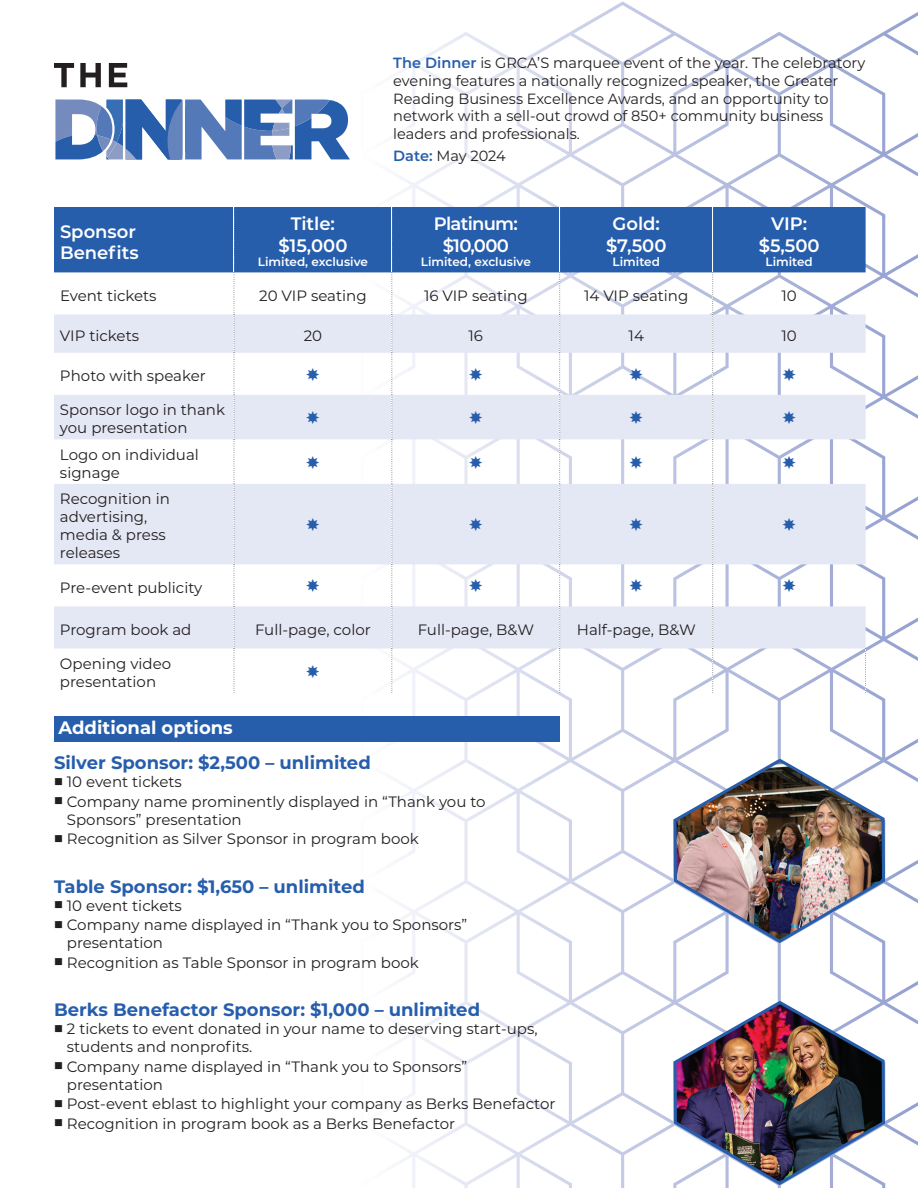
<style>
.page{position:relative;width:918px;height:1188px;background:#fff}
.page>*{position:absolute;margin:0;border:0;box-sizing:border-box;transform-origin:0 0}
.t1{font:700 18px "Montserrat";color:#275eac}
.t2{font:600 18px/21.6px "Montserrat";color:#fff;text-align:center}
.t3{font:700 18px "Montserrat";color:#fff}
.t4{font:600 18px/21.6px "Montserrat";letter-spacing:-.04em;color:#fff;text-align:center}
.t5{font:15px/18px "Montserrat";color:#231f20}
.t6{font:14.85px/17.7px "Montserrat";color:#231f20}
.t7{font:600 12px "Montserrat";color:#fff}
.s1{font-weight:600;color:#275eac}
</style>
<div class="page">
<svg style="left:55px;top:99px;width:295px;height:60px"></svg>
<svg style="left:54px;top:63px;width:20px;height:24px"></svg>
<svg style="left:80px;top:63px;width:21px;height:24px"></svg>
<svg style="left:109px;top:63px;width:18px;height:24px"></svg>
<img style="left:360px;top:218px;width:558px;height:970px">
<img style="left:400px;top:56px;width:518px;height:162px">
<img style="left:425px;top:2px;width:493px;height:54px">
<img style="left:674px;top:1001px;width:211px;height:184px">
<img style="left:674px;top:759px;width:211px;height:184px">
<div style="left:54px;top:207px;width:812px;height:65px;background:#275eac"></div>
<svg style="left:54px;top:314px;width:812px;height:334px;fill:#e4e7f4"></svg>
<svg style="left:234px;top:207px;width:1px;height:486px"></svg>
<svg style="left:392px;top:207px;width:1px;height:486px"></svg>
<svg style="left:559px;top:207px;width:1px;height:486px"></svg>
<svg style="left:712px;top:207px;width:1px;height:486px"></svg>
<svg style="left:865px;top:648px;width:1px;height:45px"></svg>
<div style="left:54px;top:716px;width:506px;height:26px;background:#275eac"></div>
<svg style="left:306px;top:368px;width:13px;height:13px"></svg>
<svg style="left:469px;top:368px;width:13px;height:13px"></svg>
<svg style="left:630px;top:368px;width:13px;height:13px"></svg>
<svg style="left:783px;top:368px;width:13px;height:13px"></svg>
<svg style="left:306px;top:411px;width:13px;height:13px"></svg>
<svg style="left:469px;top:411px;width:13px;height:13px"></svg>
<svg style="left:630px;top:411px;width:13px;height:13px"></svg>
<svg style="left:783px;top:411px;width:13px;height:13px"></svg>
<svg style="left:306px;top:455px;width:13px;height:14px"></svg>
<svg style="left:469px;top:455px;width:13px;height:14px"></svg>
<svg style="left:630px;top:455px;width:13px;height:14px"></svg>
<svg style="left:783px;top:455px;width:13px;height:14px"></svg>
<svg style="left:306px;top:518px;width:13px;height:13px"></svg>
<svg style="left:469px;top:518px;width:13px;height:13px"></svg>
<svg style="left:630px;top:518px;width:13px;height:13px"></svg>
<svg style="left:783px;top:518px;width:13px;height:13px"></svg>
<svg style="left:306px;top:579px;width:13px;height:13px"></svg>
<svg style="left:469px;top:579px;width:13px;height:13px"></svg>
<svg style="left:630px;top:579px;width:13px;height:13px"></svg>
<svg style="left:783px;top:579px;width:13px;height:13px"></svg>
<p class="t2" style="left:60px;top:220px;width:80px;text-align:left">Sponsor<br>Benefits</p>
<p class="t2" style="left:278px;top:212px;width:71px">Title: $15,000</p>
<p class="t7" style="left:258px;top:254px;width:111px">Limited, exclusive</p>
<p class="t6" style="left:393px;top:54px;width:474px"><span class="s1">The Dinner</span> is GRCA’S marquee event of the year. The celebratory evening features a nationally recognized speaker, the Greater Reading Business Excellence Awards, and an opportunity to network with a sell-out crowd of 850+ community business leaders and professionals.</p>
<p class="t6" style="left:393px;top:147px;width:114px"><span class="s1">Date:</span> May 2024</p>
<p class="t4" style="left:434px;top:212px;width:86px">Platinum: $10,000</p>
<p class="t7" style="left:421px;top:254px;width:111px">Limited, exclusive</p>
<p class="t2" style="left:606px;top:212px;width:62px">Gold: $7,500</p>
<p class="t7" style="left:613px;top:254px;width:49px">Limited</p>
<p class="t2" style="left:759px;top:212px;width:62px">VIP: $5,500</p>
<p class="t7" style="left:766px;top:254px;width:49px">Limited</p>
<p class="t5" style="left:60px;top:286px;width:98px">Event tickets</p>
<p class="t5" style="left:259px;top:286px;width:109px">20 VIP seating</p>
<p class="t5" style="left:424px;top:286px;width:105px">16 VIP seating</p>
<p class="t5" style="left:584px;top:286px;width:106px">14 VIP seating</p>
<p class="t5" style="left:782px;top:286px;width:17px">10</p>
<p class="t5" style="left:60px;top:326px;width:81px">VIP tickets</p>
<p class="t5" style="left:304px;top:326px;width:20px">20</p>
<p class="t5" style="left:469px;top:326px;width:16px">16</p>
<p class="t5" style="left:629px;top:326px;width:17px">14</p>
<p class="t5" style="left:782px;top:326px;width:17px">10</p>
<p class="t5" style="left:60px;top:366px;width:147px">Photo with speaker</p>
<p class="t5" style="left:60px;top:401px;width:167px">Sponsor logo in thank you presentation</p>
<p class="t5" style="left:60px;top:445px;width:140px">Logo on individual signage</p>
<p class="t5" style="left:60px;top:490px;width:111px">Recognition in advertising, media &amp; press releases</p>
<p class="t5" style="left:60px;top:578px;width:144px">Pre-event publicity</p>
<p class="t5" style="left:60px;top:620px;width:133px">Program book ad</p>
<p class="t5" style="left:255px;top:620px;width:117px">Full-page, color</p>
<p class="t5" style="left:418px;top:620px;width:118px">Full-page, B&amp;W</p>
<p class="t5" style="left:577px;top:620px;width:120px">Half-page, B&amp;W</p>
<p class="t5" style="left:60px;top:654px;width:113px">Opening video presentation</p>
<p class="t3" style="left:58px;top:715px;width:176px">Additional options</p>
<p class="t1" style="left:54px;top:750px;width:318px">Silver Sponsor: $2,500 – unlimited</p>
<p class="t5" style="left:54px;top:772px;width:129px">■ 10 event tickets</p>
<p class="t5" style="left:67px;top:792px;width:420px;text-indent:-13px">■ Company name prominently displayed in “Thank you to<br>Sponsors” presentation</p>
<p class="t5" style="left:54px;top:829px;width:366px">■ Recognition as Silver Sponsor in program book</p>
<p class="t1" style="left:54px;top:873px;width:312px">Table Sponsor: $1,650 – unlimited</p>
<p class="t5" style="left:54px;top:896px;width:129px">■ 10 event tickets</p>
<p class="t5" style="left:67px;top:915px;width:402px;text-indent:-13px">■ Company name displayed in “Thank you to Sponsors” presentation</p>
<p class="t5" style="left:54px;top:953px;width:366px">■ Recognition as Table Sponsor in program book</p>
<p class="t1" style="left:54px;top:997px;width:428px">Berks Benefactor Sponsor: $1,000 – unlimited</p>
<p class="t5" style="left:67px;top:1020px;width:472px;text-indent:-13px">■ 2 tickets to event donated in your name to deserving start-ups, students and nonprofits.</p>
<p class="t5" style="left:67px;top:1057px;width:402px;text-indent:-13px">■ Company name displayed in “Thank you to Sponsors” presentation</p>
<p class="t5" style="left:54px;top:1095px;width:503px">■ Post-event eblast to highlight your company as Berks Benefactor</p>
<p class="t5" style="left:54px;top:1114px;width:403px">■ Recognition in program book as a Berks Benefactor</p>
</div>
